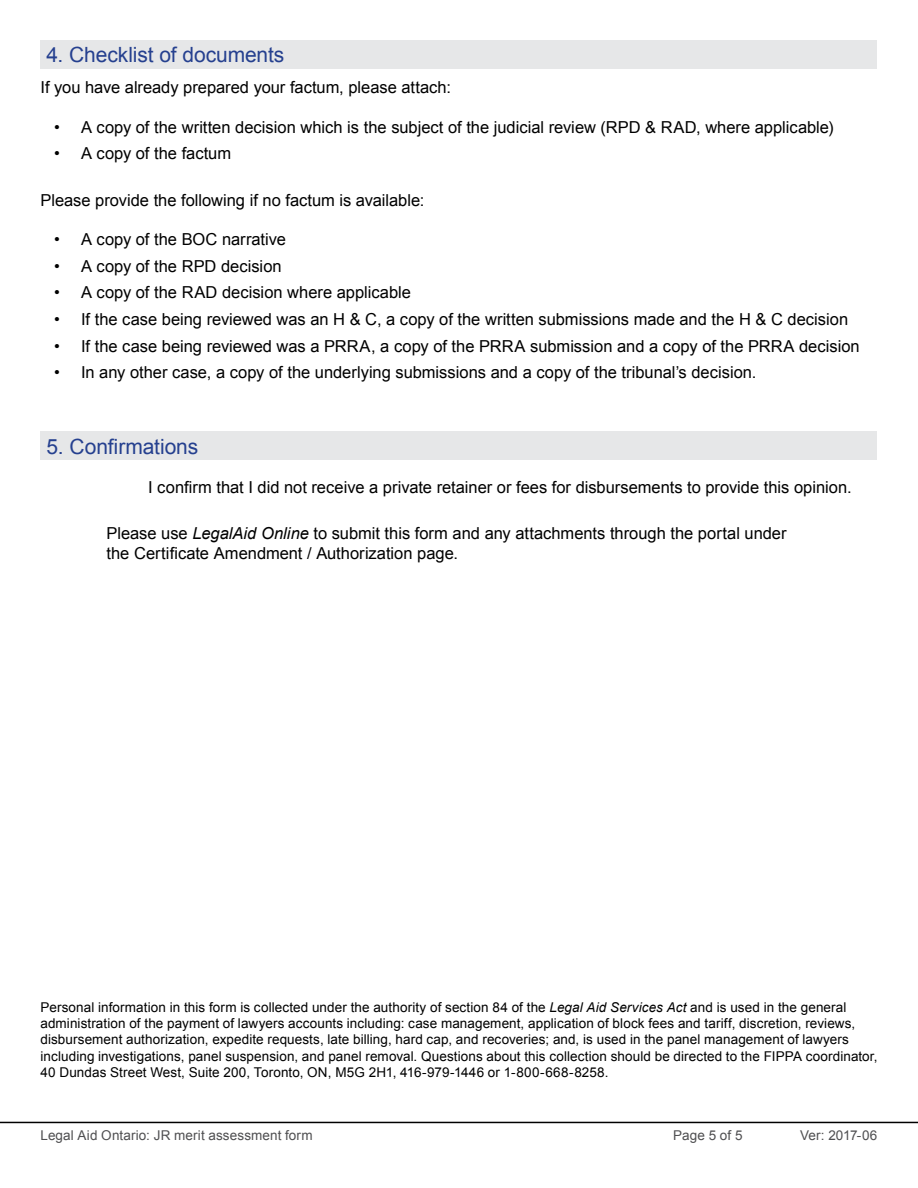
<style>
.page{position:relative;width:918px;height:1188px;background:#fff}
.page>*{position:absolute;margin:0;border:0;box-sizing:border-box;transform-origin:0 0}
.Section_title__Headi{font:21px "Arial";letter-spacing:-.005em;color:#25408f}
.t1{font:16.5px/19.8px "Arial";color:#000}
.t2{font:13.5px/16.2px "Arial";letter-spacing:.005em;color:#000}
.t3{font:13.5px "Arial";letter-spacing:.01em;color:#4f4f51}
.s1{font-style:italic}
</style>
<div class="page">
<hr style="left:0;top:1122px;width:918px;height:1px;background:#000">
<div style="left:40px;top:40px;width:837px;height:29px;background:#e6e7e8"></div>
<div style="left:40px;top:432px;width:837px;height:28px;background:#e6e7e8"></div>
<h2 class="Section_title__Headi" style="left:46px;top:41px;width:239px">4. Checklist of documents</h2>
<p class="t1" style="left:40px;top:78px;width:412px">If you have already prepared your factum, please attach:</p>
<p class="t1" style="left:54px;top:117px;width:781px">• A copy of the written decision which is the subject of the judicial review (RPD &amp; RAD, where applicable)</p>
<p class="t1" style="left:54px;top:144px;width:179px">• A copy of the factum</p>
<p class="t1" style="left:40px;top:190px;width:385px">Please provide the following if no factum is available:</p>
<p class="t1" style="left:54px;top:230px;width:233px">• A copy of the BOC narrative</p>
<p class="t1" style="left:54px;top:256px;width:229px">• A copy of the RPD decision</p>
<p class="t1" style="left:54px;top:283px;width:359px">• A copy of the RAD decision where applicable</p>
<p class="t1" style="left:54px;top:309px;width:796px">• If the case being reviewed was an H &amp; C, a copy of the written submissions made and the H &amp; C decision</p>
<p class="t1" style="left:54px;top:336px;width:807px">• If the case being reviewed was a PRRA, a copy of the PRRA submission and a copy of the PRRA decision</p>
<p class="t1" style="left:54px;top:363px;width:704px">• In any other case, a copy of the underlying submissions and a copy of the tribunal’s decision.</p>
<h2 class="Section_title__Headi" style="left:46px;top:432px;width:153px">5. Confirmations</h2>
<p class="t1" style="left:148px;top:477px;width:705px">I confirm that I did not receive a private retainer or fees for disbursements to provide this opinion.</p>
<p class="t1" style="left:106px;top:524px;width:682px">Please use <span class="s1">LegalAid Online</span> to submit this form and any attachments through the portal under the Certificate Amendment / Authorization page.</p>
<p class="t2" style="left:40px;top:999px;width:838px">Personal information in this form is collected under the authority of section 84 of the <span class="s1">Legal Aid Services Act</span> and is used in the general administration of the payment of lawyers accounts including: case management, application of block fees and tariff, discretion, reviews, disbursement authorization, expedite requests, late billing, hard cap, and recoveries; and, is used in the panel management of lawyers including investigations, panel suspension, and panel removal. Questions about this collection should be directed to the FIPPA coordinator, 40 Dundas Street West, Suite 200, Toronto, ON, M5G 2H1, 416-979-1446 or 1-800-668-8258.</p>
<p class="t3" style="left:41px;top:1127px;width:274px">Legal Aid Ontario: JR merit assessment form</p>
<p class="t3" style="left:673px;top:1127px;width:71px">Page 5 of 5</p>
<p class="t3" style="left:800px;top:1127px;width:79px">Ver: 2017-06</p>
</div>
